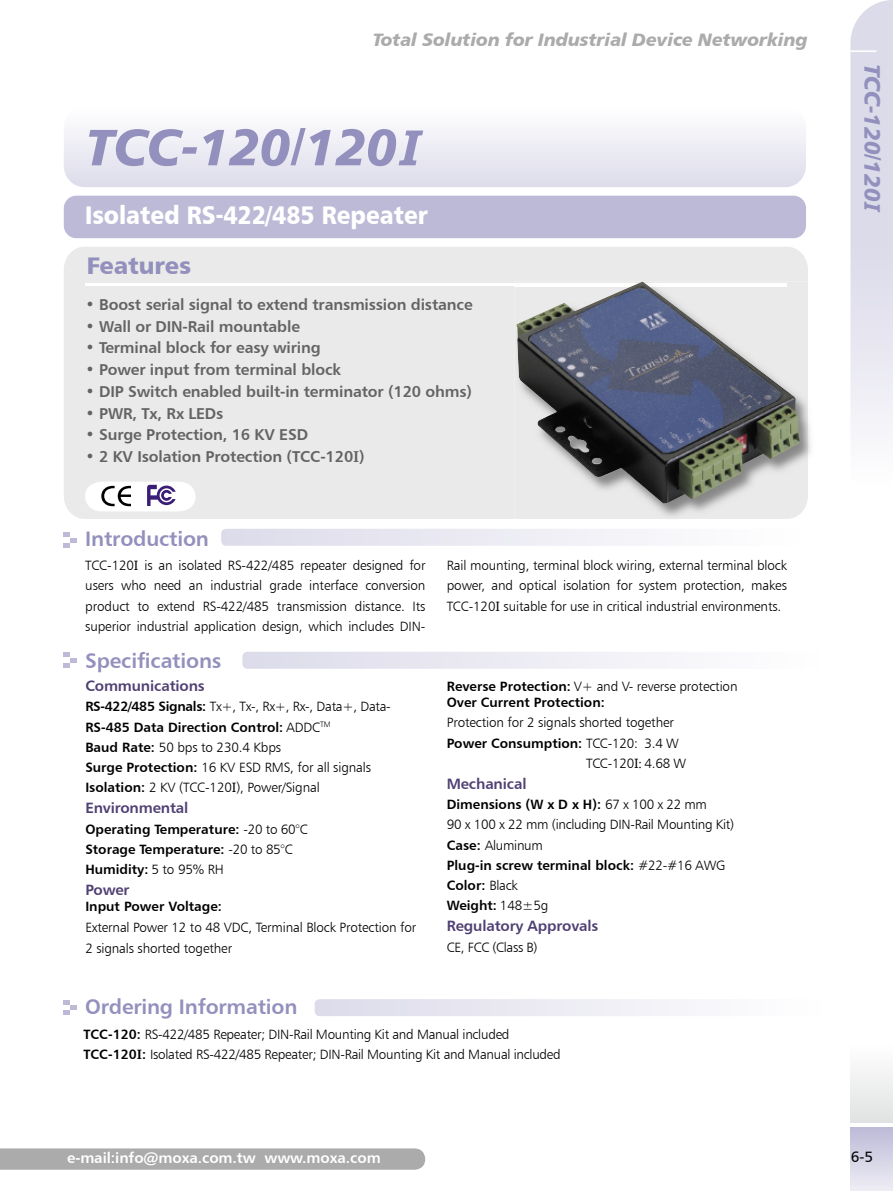
<style>
.page{position:relative;width:893px;height:1191px;background:#fff}
.page>*{position:absolute;margin:0;border:0;box-sizing:border-box;transform-origin:0 0}
.t1{font:51px "Humanist 777 BT Black Italic B";letter-spacing:-.01em;color:#9390bd}
.t2{font:25.5px "Humanist 777 BT Black B";color:#fff;scale:.9 1}
.t3{font:24px "Humanist 777 BT Black B";letter-spacing:-.005em;color:#9390bd}
.t4{font:22.5px "Humanist 777 BT Black Italic B";letter-spacing:-.015em;color:#9390bd}
.t5{font:21px "Humanist 777 BT Bold B";letter-spacing:-.01em;color:#9390bd}
.t6{font:18px "Humanist 777 BT Black Italic B";letter-spacing:-.01em;color:#ababab}
.t7{font:15.75px "Humanist 777 BT Bold B";letter-spacing:-.01em;color:#636363}
.t8{font:15px "Humanist 777 BT Bold B";letter-spacing:-.01em;color:#4f4073}
.t9{font:15px "Humanist 777 BT Bold B";letter-spacing:-.005em;color:#fff}
.t10{font:15px "Humanist 777 BT Roman B";color:#000}
.t11{font:13.5px/20.2px "Humanist 777 BT Light B";letter-spacing:-.01em;color:#000}
.t12{font:13.5px/20.2px "Humanist 777 BT Bold B";color:#000}
.s1{font-family:"Bookman Old Style";font-weight:700;font-style:italic}
.s2{font-family:"Book Antiqua";font-weight:700}
.s3{font-family:"Bookman Old Style"}
.s4{font-family:"Humanist 777 BT Bold B"}
.s5{font-family:"Humanist 777 BT Light B"}
.s6{font-family:"Book Antiqua"}
</style>
<div class="page">
<div style="left:850px;top:1042px;width:43px;height:81px;background:linear-gradient(to bottom,#fff,#e1e2e2)"></div>
<div style="left:850px;top:1127px;width:43px;height:64px;background:linear-gradient(to bottom,#bcbad7,#edecf4)"></div>
<svg style="left:850px;top:0;width:43px;height:428px;background:#e1e1ed"></svg>
<hr style="left:850px;top:50px;width:26px;height:2px;background:#fff">
<div style="left:64px;top:106px;width:742px;height:81px;background:linear-gradient(to bottom,#fff,#dddcea);border-radius:21px"></div>
<div style="left:64px;top:196px;width:742px;height:42px;background:#bcbad7;border-radius:13px"></div>
<div style="left:0;top:1148px;width:425px;height:21px;background:#ababab"></div>
<div style="left:64px;top:247px;width:744px;height:272px;background:#eaeaea"></div>
<hr style="left:85px;top:284px;width:429px;height:2px;background:#fff">
<div style="left:221px;top:529px;width:587px;height:17px;background:linear-gradient(to right,#dcdbea,#fff);border-radius:5px"></div>
<svg style="left:64px;top:533px;width:13px;height:14px"></svg>
<div style="left:242px;top:652px;width:587px;height:17px;background:linear-gradient(to right,#dcdbea,#fff);border-radius:5px"></div>
<svg style="left:64px;top:652px;width:13px;height:15px"></svg>
<img style="left:808px;top:421px;width:3px;height:35px">
<img style="left:514px;top:281px;width:294px;height:238px">
<img style="left:516px;top:281px;width:284px;height:222px">
<svg style="left:85px;top:481px;width:111px;height:30px"></svg>
<div style="left:315px;top:999px;width:514px;height:17px;background:linear-gradient(to right,#dcdbea,#fff);border-radius:5px"></div>
<svg style="left:64px;top:1000px;width:13px;height:15px"></svg>
<h3 class="t6" style="left:373px;top:28px;width:437px">Total Solution for Industrial Device Networking</h3>
<h1 class="t1" style="left:86px;top:114px;width:332px">TCC-120/120<span class="s1">I</span></h1>
<h2 class="t2" style="left:85px;top:199px;width:382px">Isolated RS-422/485 Repeater</h2>
<h3 class="t3" style="left:87px;top:250px;width:106px">Features</h3>
<p class="t7" style="left:86px;top:294px;width:389px">• Boost serial signal to extend transmission distance</p>
<p class="t7" style="left:86px;top:316px;width:216px">• Wall or DIN-Rail mountable</p>
<p class="t7" style="left:86px;top:338px;width:237px">• Terminal block for easy wiring</p>
<p class="t7" style="left:86px;top:360px;width:257px">• Power input from terminal block</p>
<p class="t7" style="left:86px;top:381px;width:388px">• DIP Switch enabled built-in terminator (120 ohms)</p>
<p class="t7" style="left:86px;top:403px;width:139px">• PWR, Tx, Rx LEDs</p>
<p class="t7" style="left:86px;top:425px;width:224px">• Surge Protection, 16 KV ESD</p>
<p class="t7" style="left:86px;top:447px;width:281px">• 2 KV Isolation Protection (TCC-120<span class="s2">I</span>)</p>
<h3 class="t5" style="left:85px;top:525px;width:125px">Introduction</h3>
<p class="t11" style="left:85px;top:555px;width:342px;text-align:justify">TCC-120<span class="s3">I</span> is an isolated RS-422/485 repeater designed for users who need an industrial grade interface conversion product to extend RS-422/485 transmission distance. Its superior industrial application design, which includes DIN-</p>
<h3 class="t5" style="left:85px;top:647px;width:138px">Specifications</h3>
<p class="t8" style="left:85px;top:676px;width:121px">Communications</p>
<p class="t11" style="left:85px;top:696px;width:307px"><span class="s4">RS-422/485 Signals:</span> Tx+, Tx-, Rx+, Rx-, Data+, Data-</p>
<p class="t12" style="left:85px;top:716px;width:247px">RS-485 Data Direction Control: <span class="s5">ADDC</span><sup>TM</sup></p>
<p class="t11" style="left:85px;top:736px;width:287px"><span class="s4">Baud Rate:</span> 50 bps to 230.4 Kbps<br><span class="s4">Surge Protection:</span> 16 KV ESD RMS, for all signals<br><span class="s4">Isolation:</span> 2 KV (TCC-120<span class="s3">I</span>), Power/Signal</p>
<p class="t8" style="left:85px;top:798px;width:105px">Environmental</p>
<p class="t12" style="left:85px;top:818px;width:224px">Operating Temperature: <span class="s5">-20 to 60°C<br></span>Storage Temperature: <span class="s5">-20 to 85°C<br></span>Humidity: <span class="s5">5 to 95% RH</span></p>
<p class="t8" style="left:85px;top:880px;width:46px">Power</p>
<p class="t12" style="left:85px;top:896px;width:138px">Input Power Voltage:</p>
<p class="t11" style="left:85px;top:916px;width:332px;line-height:21px">External Power 12 to 48 VDC, Terminal Block Protection for<br>2 signals shorted together</p>
<h3 class="t5" style="left:85px;top:993px;width:214px">Ordering Information</h3>
<p class="t11" style="left:447px;top:555px;width:342px;text-align:justify">Rail mounting, terminal block wiring, external terminal block power, and optical isolation for system protection, makes TCC-120<span class="s3">I</span> suitable for use in critical industrial environments.</p>
<p class="t11" style="left:447px;top:676px;width:292px"><span class="s4">Reverse Protection:</span> V+ and V- reverse protection</p>
<p class="t12" style="left:447px;top:692px;width:159px">Over Current Protection:</p>
<p class="t11" style="left:447px;top:712px;width:229px">Protection for 2 signals shorted together</p>
<p class="t12" style="left:447px;top:732px;width:233px">Power Consumption: <span class="s5">TCC-120: 3.4 W</span></p>
<p class="t11" style="left:586px;top:753px;width:101px">TCC-120<span class="s3">I</span><span class="s6">:</span> 4.68 W</p>
<p class="t8" style="left:447px;top:774px;width:81px">Mechanical</p>
<p class="t12" style="left:447px;top:794px;width:262px">Dimensions (W x D x H): <span class="s5">67 x 100 x 22 mm</span></p>
<p class="t11" style="left:447px;top:814px;width:289px">90 x 100 x 22 mm (including DIN-Rail Mounting Kit)<br><span class="s4">Case:</span> Aluminum</p>
<p class="t12" style="left:447px;top:854px;width:280px">Plug-in screw terminal block: <span class="s5">#22-#16 AWG<br></span>Color: <span class="s5">Black<br></span>Weight: <span class="s5">148±5g</span></p>
<p class="t8" style="left:447px;top:916px;width:153px">Regulatory Approvals</p>
<p class="t11" style="left:447px;top:936px;width:92px">CE, FCC (Class B)</p>
<p class="t11" style="left:84px;top:1023px;width:479px"><span class="s4">TCC-120:</span> RS-422/485 Repeater; DIN-Rail Mounting Kit and Manual included<br><span class="s4">TCC-120</span><span class="s2">I</span><span class="s4">:</span> Isolated RS-422/485 Repeater; DIN-Rail Mounting Kit and Manual included</p>
<p class="t9" style="left:67px;top:1148px;width:315px">e-mail:info@moxa.com.tw www.moxa.com</p>
<h3 class="t4" style="left:887px;top:64px;width:150px;rotate:90deg">TCC-120/120<span class="s1">I</span></h3>
<p class="t10" style="left:851px;top:1147px;width:24px">6-5</p>
</div>
